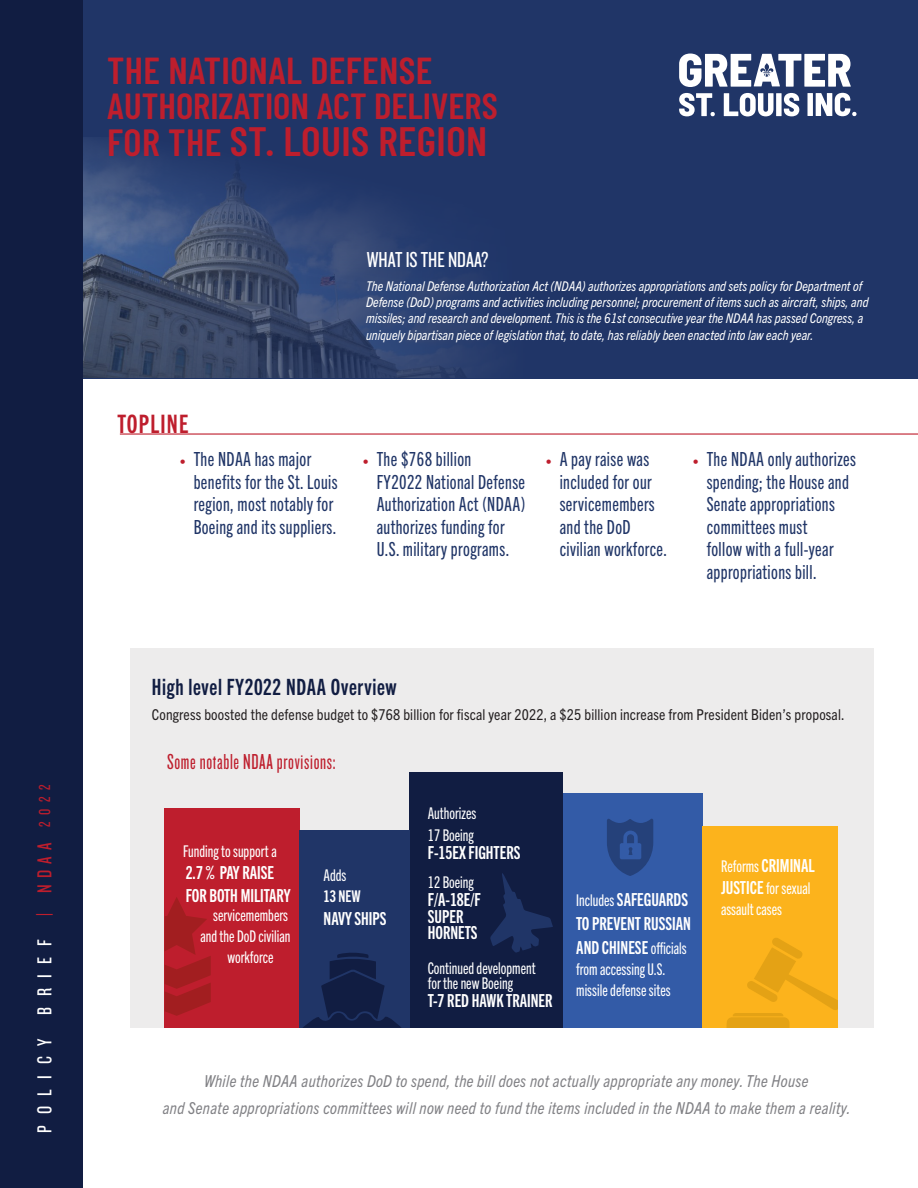
<style>
.page{position:relative;width:918px;height:1188px;background:#fff}
.page>*{position:absolute;margin:0;border:0;box-sizing:border-box;transform-origin:0 0}
.t1{font:600 40.95px "Barlow Condensed";letter-spacing:.01em;color:#be1e2d}
.t2{font:600 37.5px "Barlow Condensed";letter-spacing:.01em;color:#be1e2d}
.t3{font:600 36.15px "Barlow Condensed";color:#be1e2d}
.t4{font:25.5px "Trade Gothic Next LT Pro Bd Cm";letter-spacing:.05em;color:#be1e2d}
.t5{font:22.5px "Trade Gothic Next LT Pro Bd Cm";letter-spacing:.03em;color:#111d42}
.t6{font:22.5px "Knockout 27 Junior Bantamwt";letter-spacing:.03em;color:#be1e2d}
.t7{font:22.5px "Knockout 28 Junior Feathrwt";color:#fff}
.t8{font:21px "Knockout 28 Junior Feathrwt";letter-spacing:.5em;color:#fff}
.t9{font:19.5px/22.5px "Trade Gothic Next LT Pro Cm";letter-spacing:.02em;color:#203567}
.t10{font:18px/16.5px "Trade Gothic Next LT Pro Bd Cm";color:#fff}
.t11{font:italic condensed 16.5px/27px "Trade Gothic Next LT Pro";letter-spacing:.02em;color:#818185;text-align:center}
.t12{font:16.2px/21px "Trade Gothic Next LT Pro Cm";color:#fff}
.t13{font:16.2px/21px "Trade Gothic Next LT Pro Bd Cm";color:#fff}
.t14{font:condensed 15px "Trade Gothic Next LT Pro";letter-spacing:.01em;color:#231f20}
.t15{font:italic condensed 13.5px/16.2px "Trade Gothic Next LT Pro";color:#fff}
.s1{color:#be1e2d}
.s2{font-size:16.5px;color:#be1e2d}
.s3{font-size:37.8px}
.s4{font-family:"Trade Gothic Next LT Pro Bd Cm";font-size:12px;color:#be1e2d}
.s5{font-family:"Trade Gothic Next LT Pro Cm"}
.s6{font-family:"Trade Gothic Next LT Pro Cm";font-size:16.2px}
.s7{font-family:"Trade Gothic Next LT Pro Bd Cm";font-size:18px}
</style>
<div class="page">
<div style="left:0;top:0;width:918px;height:379px;background:#203567"></div>
<div style="left:130px;top:649px;width:743px;height:379px;background:#edecec"></div>
<div style="left:165px;top:809px;width:135px;height:219px;background:#be1e2d"></div>
<hr style="left:120px;top:433px;width:798px;height:2px;background:#be1e2d">
<div style="left:409px;top:772px;width:154px;height:256px;background:#111d42"></div>
<div style="left:563px;top:794px;width:139px;height:234px;background:#335ba7"></div>
<div style="left:702px;top:826px;width:136px;height:202px;background:#fcb31c"></div>
<img style="left:82px;top:284px;width:394px;height:94px">
<svg style="left:490px;top:873px;width:63px;height:80px"></svg>
<svg style="left:679px;top:54px;width:172px;height:33px"></svg>
<svg style="left:679px;top:93px;width:36px;height:23px"></svg>
<svg style="left:724px;top:93px;width:75px;height:23px"></svg>
<svg style="left:808px;top:93px;width:48px;height:23px"></svg>
<svg style="left:82px;top:110px;width:372px;height:174px"></svg>
<div style="left:0;top:0;width:82px;height:1188px;background:#111d42"></div>
<svg style="left:165px;top:897px;width:46px;height:119px"></svg>
<div style="left:300px;top:831px;width:110px;height:197px;background:#203567"></div>
<svg style="left:303px;top:952px;width:98px;height:76px"></svg>
<svg style="left:607px;top:819px;width:46px;height:57px"></svg>
<svg style="left:727px;top:938px;width:111px;height:90px"></svg>
<p class="t8" style="left:32px;top:1132px;width:349px;rotate:-90deg">POLICY BRIEF <span class="s1">| NDAA</span> <span class="s2">2022</span></p>
<p class="t2" style="left:107px;top:44px;width:327px">THE NATIONAL DEFENSE</p>
<p class="t3" style="left:107px;top:80px;width:392px">AUTHORIZATION ACT DELIVERS</p>
<p class="t1" style="left:107px;top:112px;width:382px"><span class="s3">FOR THE</span> ST. LOUIS REGION</p>
<p class="t7" style="left:367px;top:246px;width:123px">WHAT IS THE NDAA?</p>
<p class="t15" style="left:366px;top:277px;width:504px">The National Defense Authorization Act (NDAA) authorizes appropriations and sets policy for Department of Defense (DoD) programs and activities including personnel; procurement of items such as aircraft, ships, and missiles; and research and development. This is the 61st consecutive year the NDAA has passed Congress, a uniquely bipartisan piece of legislation that, to date, has reliably been enacted into law each year.</p>
<p class="t4" style="left:117px;top:407px;width:73px">TOPLINE</p>
<p class="t9" style="left:194px;top:447px;width:145px;text-indent:-13px"><span class="s4">•</span> The NDAA has major benefits for the St. Louis region, most notably for<br>Boeing and its suppliers.</p>
<p class="t9" style="left:377px;top:447px;width:150px;text-indent:-14px"><span class="s4">•</span> The $768 billion<br>FY2022 National Defense<br>Authorization Act (NDAA) authorizes funding for<br>U.S. military programs.</p>
<p class="t9" style="left:560px;top:447px;width:109px;text-indent:-14px"><span class="s4">•</span> A pay raise was included for our servicemembers and the DoD civilian workforce.</p>
<p class="t9" style="left:707px;top:447px;width:151px;text-indent:-14px"><span class="s4">•</span> The NDAA only authorizes spending; the House and<br>Senate appropriations committees must<br>follow with a full-year appropriations bill.</p>
<p class="t5" style="left:152px;top:672px;width:246px">High level FY2022 NDAA Overview</p>
<p class="t14" style="left:152px;top:704px;width:694px">Congress boosted the defense budget to $768 billion for fiscal year 2022, a $25 billion increase from President Biden’s proposal.</p>
<p class="t6" style="left:167px;top:749px;width:170px">Some notable NDAA provisions:</p>
<p class="t12" style="left:183px;top:839px;width:95px">Funding to support a</p>
<p class="t10" style="left:186px;top:863px;width:90px">2.7 % PAY RAISE</p>
<p class="t10" style="left:186px;top:886px;width:106px">FOR BOTH MILITARY</p>
<p class="t12" style="left:213px;top:904px;width:76px">servicemembers</p>
<p class="t12" style="left:200px;top:925px;width:92px">and the DoD civilian</p>
<p class="t12" style="left:227px;top:946px;width:48px">workforce</p>
<p class="t13" style="left:324px;top:864px;width:39px"><span class="s5">Adds<br></span>13 NEW</p>
<p class="t10" style="left:324px;top:909px;width:64px">NAVY SHIPS</p>
<p class="t12" style="left:428px;top:802px;width:50px">Authorizes</p>
<p class="t12" style="left:428px;top:824px;width:47px">17 Boeing</p>
<p class="t10" style="left:428px;top:844px;width:94px">F-15EX FIGHTERS</p>
<p class="t12" style="left:428px;top:871px;width:47px">12 Boeing</p>
<p class="t10" style="left:428px;top:891px;width:54px">F/A-18E/F<br>SUPER<br>HORNETS</p>
<p class="t12" style="left:428px;top:960px;width:109px;line-height:15px">Continued development for the new Boeing</p>
<p class="t10" style="left:428px;top:992px;width:126px">T-7 RED HAWK TRAINER</p>
<p class="t10" style="left:576px;top:886px;width:116px;line-height:24px"><span class="s6">Includes</span> SAFEGUARDS<br>TO PREVENT RUSSIAN<br>AND CHINESE <span class="s6">officials</span></p>
<p class="t12" style="left:576px;top:957px;width:96px">from accessing U.S. missile defense sites</p>
<p class="t10" style="left:721px;top:856px;width:95px"><span class="s6">Reforms</span> CRIMINAL</p>
<p class="t12" style="left:721px;top:877px;width:91px"><span class="s7">JUSTICE</span> for sexual assault cases</p>
<p class="t11" style="left:163px;top:1067px;width:690px">While the NDAA authorizes DoD to spend, the bill does not actually appropriate any money. The House<br>and Senate appropriations committees will now need to fund the items included in the NDAA to make them a reality.</p>
</div>
